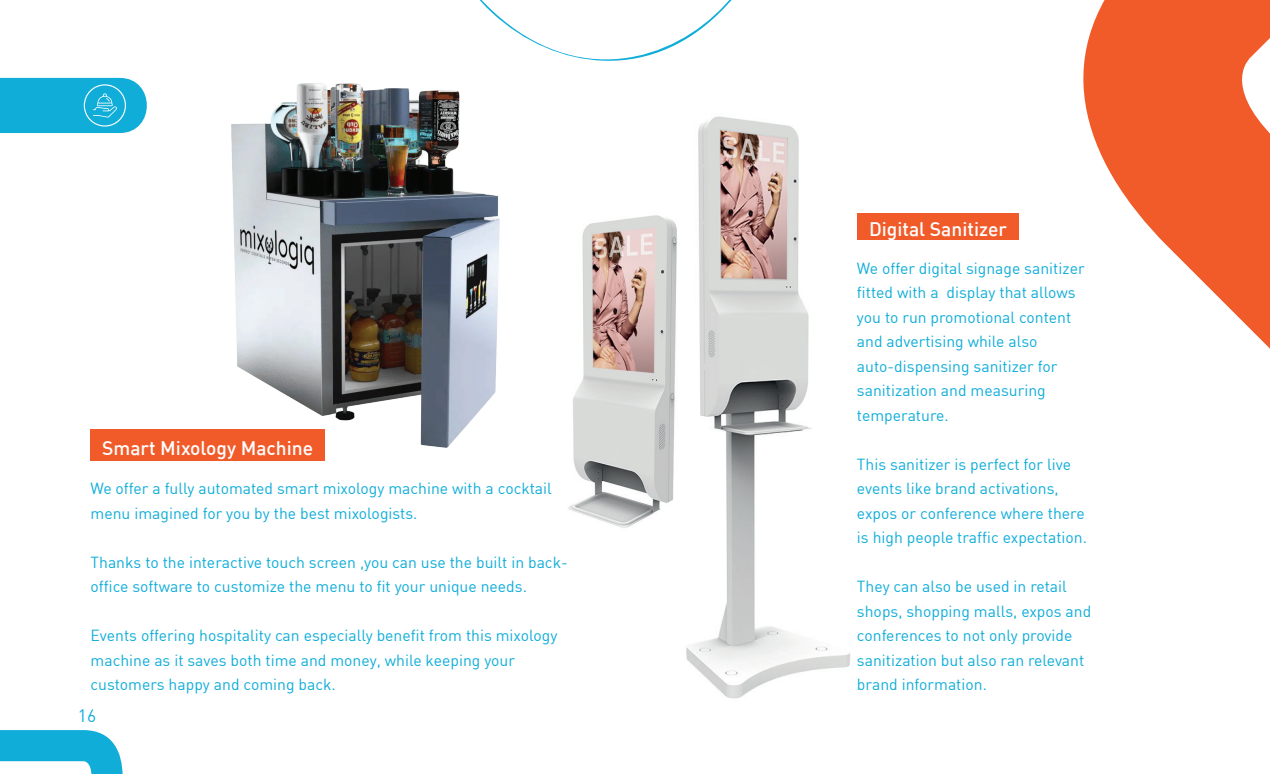
<style>
.page{position:relative;width:1270px;height:774px;background:#fff}
.page>*{position:absolute;margin:0;border:0;box-sizing:border-box;transform-origin:0 0}
.t1{font:500 19.25px "DIN";color:#fff}
.t2{font:17.5px "DIN";color:#10add9}
.t3{font:15.75px/24.5px "DIN";color:#10add9}
</style>
<div class="page">
<svg style="left:1083px;top:89px;width:187px;height:260px;fill:#f15b2a"></svg>
<svg style="left:0;top:730px;width:123px;height:44px"></svg>
<img style="left:686px;top:116px;width:174px;height:583px">
<img style="left:568px;top:180px;width:126px;height:365px">
<div style="left:91px;top:430px;width:234px;height:31px;background:#f15b2a"></div>
<div style="left:857px;top:213px;width:162px;height:26px;background:#f15b2a"></div>
<img style="left:207px;top:83px;width:293px;height:365px">
<svg style="left:410px;top:0;width:860px;height:89px"></svg>
<svg style="left:0;top:78px;width:147px;height:55px"></svg>
<p class="t1" style="left:102px;top:436px;width:213px">Smart Mixology Machine</p>
<p class="t3" style="left:91px;top:476px;width:463px">We offer a fully automated smart mixology machine with a cocktail menu imagined for you by the best mixologists.</p>
<p class="t3" style="left:91px;top:549px;width:479px">Thanks to the interactive touch screen ,you can use the built in back&shy;office software to customize the menu to fit your unique needs.</p>
<p class="t3" style="left:91px;top:623px;width:468px">Events offering hospitality can especially benefit from this mixology machine as it saves both time and money, while keeping your customers happy and coming back.</p>
<p class="t2" style="left:78px;top:705px;width:20px">16</p>
<p class="t1" style="left:869px;top:216px;width:139px">Digital Sanitizer</p>
<p class="t3" style="left:857px;top:255px;width:229px">We offer digital signage sanitizer fitted with a display that allows you to run promotional content and advertising while also auto-dispensing sanitizer for sanitization and measuring temperature.</p>
<p class="t3" style="left:857px;top:451px;width:232px">This sanitizer is perfect for live events like brand activations, expos or conference where there is high people traffic expectation.</p>
<p class="t3" style="left:857px;top:574px;width:236px">They can also be used in retail shops, shopping malls, expos and conferences to not only provide sanitization but also ran relevant brand information.</p>
</div>
